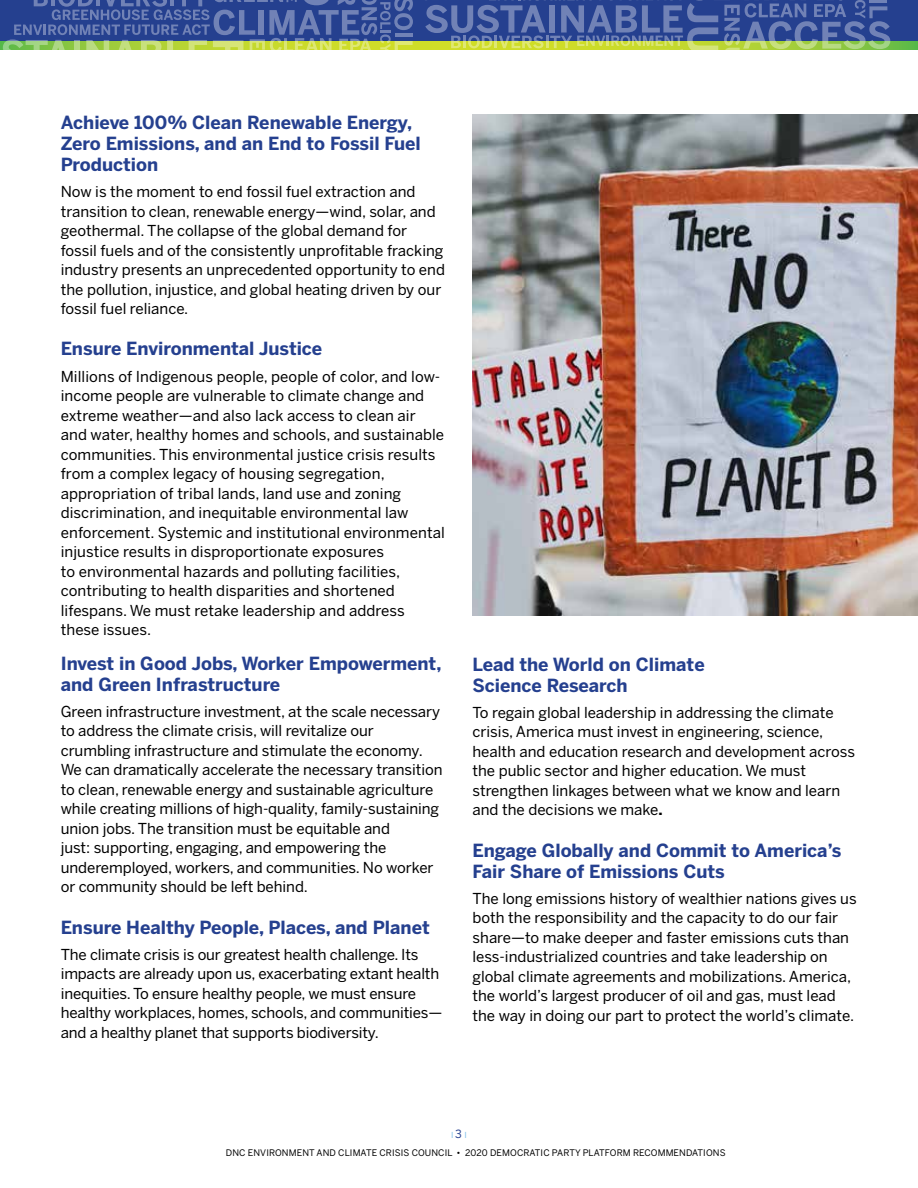
<style>
.page{position:relative;width:918px;height:1188px;background:#fff}
.page>*{position:absolute;margin:0;border:0;box-sizing:border-box;transform-origin:0 0}
.t1{font:700 18px/21px "Benton Sans";color:#25408f}
.t2{font:15px/19.5px "Benton Sans";color:#000}
.t3{font:9px "Benton Sans";letter-spacing:.01em;color:#000}
.t4{font:8.25px "Benton Sans";color:#7bbde8}
.s1{font-weight:700}
.s2{font-size:11.25px;color:#25408f}
</style>
<div class="page">
<div style="left:0;top:0;width:918px;height:45px;background:#25408f"></div>
<svg style="left:0;top:41px;width:918px;height:9px"></svg>
<svg style="left:421px;top:0;width:469px;height:50px"></svg>
<svg style="left:2px;top:0;width:411px;height:50px"></svg>
<img style="left:472px;top:115px;width:446px;height:501px">
<p class="t1" style="left:61px;top:112px;width:362px">Achieve 100% Clean Renewable Energy,<br>Zero Emissions, and an End to Fossil Fuel<br>Production</p>
<p class="t2" style="left:61px;top:182px;width:386px">Now is the moment to end fossil fuel extraction and transition to clean, renewable energy—wind, solar, and geothermal. The collapse of the global demand for fossil fuels and of the consistently unprofitable fracking industry presents an unprecedented opportunity to end the pollution, injustice, and global heating driven by our fossil fuel reliance.</p>
<p class="t1" style="left:61px;top:338px;width:263px">Ensure Environmental Justice</p>
<p class="t2" style="left:61px;top:366px;width:386px">Millions of Indigenous people, people of color, and low&shy;income people are vulnerable to climate change and extreme weather—and also lack access to clean air and water, healthy homes and schools, and sustainable communities. This environmental justice crisis results from a complex legacy of housing segregation, appropriation of tribal lands, land use and zoning discrimination, and inequitable environmental law enforcement. Systemic and institutional environmental injustice results in disproportionate exposures<br>to environmental hazards and polluting facilities, contributing to health disparities and shortened lifespans. We must retake leadership and address these issues.</p>
<p class="t1" style="left:61px;top:652px;width:382px">Invest in Good Jobs, Worker Empowerment, and Green Infrastructure</p>
<p class="t2" style="left:61px;top:702px;width:383px">Green infrastructure investment, at the scale necessary to address the climate crisis, will revitalize our crumbling infrastructure and stimulate the economy.<br>We can dramatically accelerate the necessary transition to clean, renewable energy and sustainable agriculture while creating millions of high-quality, family-sustaining union jobs. The transition must be equitable and<br>just: supporting, engaging, and empowering the underemployed, workers, and communities. No worker or community should be left behind.</p>
<p class="t1" style="left:61px;top:916px;width:371px">Ensure Healthy People, Places, and Planet</p>
<p class="t2" style="left:61px;top:945px;width:383px">The climate crisis is our greatest health challenge. Its impacts are already upon us, exacerbating extant health inequities. To ensure healthy people, we must ensure healthy workplaces, homes, schools, and communities— and a healthy planet that supports biodiversity.</p>
<p class="t1" style="left:472px;top:653px;width:234px">Lead the World on Climate<br>Science Research</p>
<p class="t2" style="left:472px;top:702px;width:384px">To regain global leadership in addressing the climate crisis, America must invest in engineering, science, health and education research and development across the public sector and higher education. We must strengthen linkages between what we know and learn and the decisions we make<span class="s1">.</span></p>
<p class="t1" style="left:472px;top:839px;width:371px">Engage Globally and Commit to America’s<br>Fair Share of Emissions Cuts</p>
<p class="t2" style="left:472px;top:888px;width:386px">The long emissions history of wealthier nations gives us both the responsibility and the capacity to do our fair share—to make deeper and faster emissions cuts than less-industrialized countries and take leadership on global climate agreements and mobilizations. America, the world’s largest producer of oil and gas, must lead the way in doing our part to protect the world’s climate.</p>
<p class="t4" style="left:451px;top:1130px;width:17px">I<span class="s2">3</span>I</p>
<p class="t3" style="left:226px;top:1148px;width:501px">DNC ENVIRONMENT AND CLIMATE CRISIS COUNCIL • 2020 DEMOCRATIC PARTY PLATFORM RECOMMENDATIONS</p>
</div>
